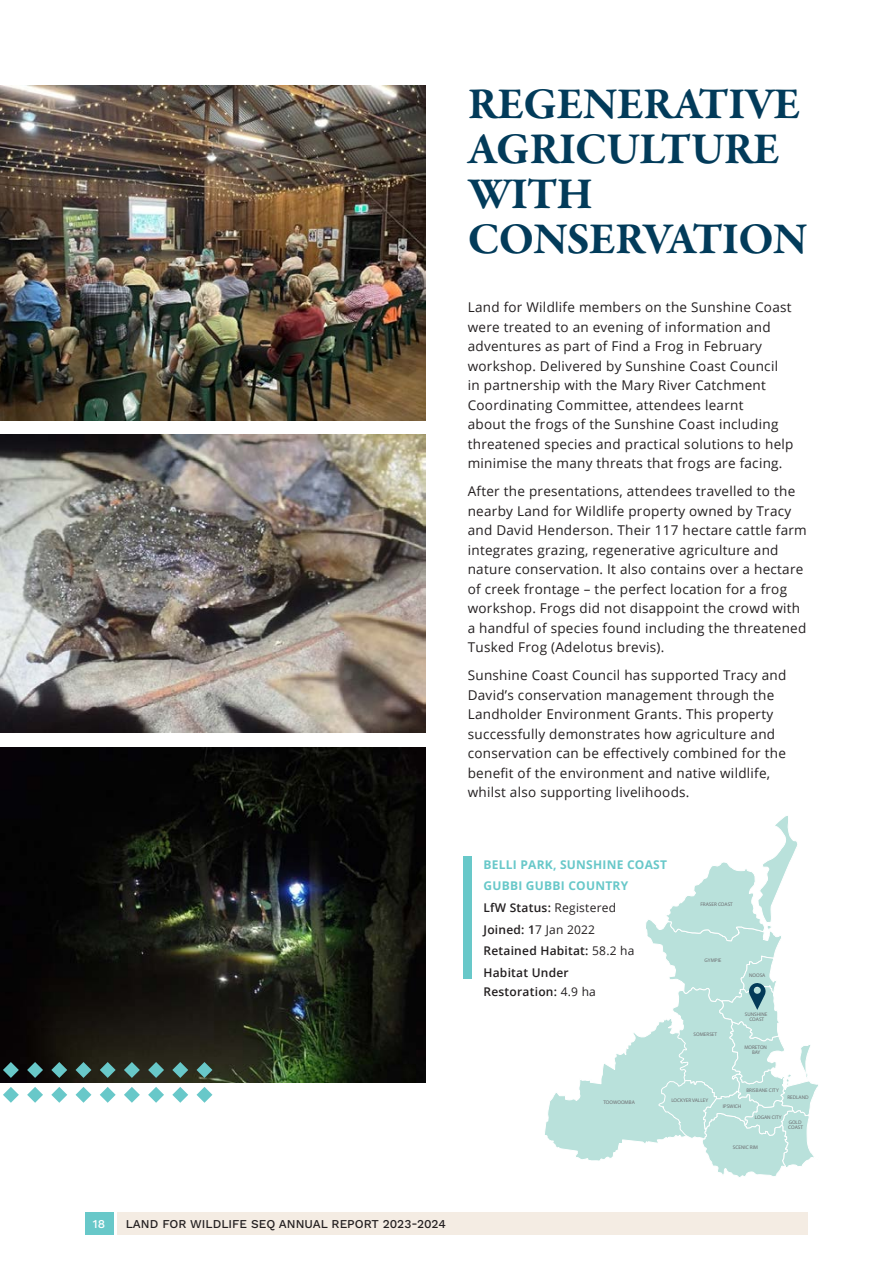
<style>
.page{position:relative;width:893px;height:1263px;background:#fff}
.page>*{position:absolute;margin:0;border:0;box-sizing:border-box;transform-origin:0 0}
.Body_Copy{font:700 45px/45px "Garamond Premr Pro";letter-spacing:-.02em;color:#023b5a}
.BODY_COPY{font:13.5px/19.5px "Open Sans";letter-spacing:.02em;color:#231f20}
.BODY_COPY-2{font:600 12px/19.5px "Open Sans";letter-spacing:.02em;color:#231f20}
.BODY_COPY-3{font:700 12px "Open Sans";letter-spacing:.02em;color:#68c8c9}
.t1{font:12px "Work Sans";color:#231f20}
.t2{font:12px "Work Sans";color:#fff}
.t3{font:5.25px/5.6px "Myriad Pro";color:#6c6d70;text-align:center}
.s1{font-weight:400}
</style>
<div class="page">
<div style="left:85px;top:1212px;width:28px;height:23px;background:#68c8c9"></div>
<div style="left:118px;top:1212px;width:690px;height:23px;background:#f4ece3"></div>
<svg style="left:545px;top:816px;width:273px;height:361px"></svg>
<div style="left:463px;top:856px;width:8px;height:122px;background:#68c8c9"></div>
<img style="left:0;top:85px;width:425px;height:335px">
<img style="left:0;top:747px;width:425px;height:335px">
<img style="left:0;top:434px;width:425px;height:299px">
<svg style="left:148px;top:1087px;width:16px;height:16px"></svg>
<svg style="left:148px;top:1062px;width:16px;height:16px"></svg>
<svg style="left:51px;top:1087px;width:16px;height:16px"></svg>
<svg style="left:51px;top:1062px;width:16px;height:16px"></svg>
<svg style="left:124px;top:1087px;width:16px;height:16px"></svg>
<svg style="left:124px;top:1062px;width:16px;height:16px"></svg>
<svg style="left:27px;top:1087px;width:16px;height:16px"></svg>
<svg style="left:27px;top:1062px;width:16px;height:16px"></svg>
<svg style="left:197px;top:1087px;width:15px;height:16px"></svg>
<svg style="left:197px;top:1062px;width:15px;height:16px"></svg>
<svg style="left:100px;top:1087px;width:16px;height:16px"></svg>
<svg style="left:100px;top:1062px;width:16px;height:16px"></svg>
<svg style="left:3px;top:1087px;width:16px;height:16px"></svg>
<svg style="left:3px;top:1062px;width:16px;height:16px"></svg>
<svg style="left:172px;top:1087px;width:16px;height:16px"></svg>
<svg style="left:172px;top:1062px;width:16px;height:16px"></svg>
<svg style="left:76px;top:1087px;width:15px;height:16px"></svg>
<svg style="left:76px;top:1062px;width:15px;height:16px"></svg>
<p class="Body_Copy" style="left:468px;top:82px;width:341px">REGENERATIVE<br>AGRICULTURE<br>WITH<br>CONSERVATION</p>
<p class="BODY_COPY" style="left:468px;top:297px;width:327px">Land for Wildlife members on the Sunshine Coast were treated to an evening of information and adventures as part of Find a Frog in February workshop. Delivered by Sunshine Coast Council<br>in partnership with the Mary River Catchment Coordinating Committee, attendees learnt<br>about the frogs of the Sunshine Coast including threatened species and practical solutions to help minimise the many threats that frogs are facing.</p>
<p class="BODY_COPY" style="left:468px;top:481px;width:340px">After the presentations, attendees travelled to the nearby Land for Wildlife property owned by Tracy and David Henderson. Their 117 hectare cattle farm integrates grazing, regenerative agriculture and nature conservation. It also contains over a hectare of creek frontage – the perfect location for a frog workshop. Frogs did not disappoint the crowd with a handful of species found including the threatened Tusked Frog (Adelotus brevis).</p>
<p class="BODY_COPY" style="left:468px;top:665px;width:320px">Sunshine Coast Council has supported Tracy and David’s conservation management through the Landholder Environment Grants. This property successfully demonstrates how agriculture and conservation can be effectively combined for the benefit of the environment and native wildlife, whilst also supporting livelihoods.</p>
<p class="BODY_COPY-3" style="left:483px;top:856px;width:185px">BELLI PARK, SUNSHINE COAST</p>
<p class="BODY_COPY-3" style="left:483px;top:878px;width:146px">GUBBI GUBBI COUNTRY</p>
<p class="BODY_COPY-2" style="left:483px;top:898px;width:134px">LfW Status: <span class="s1">Registered</span></p>
<p class="BODY_COPY-2" style="left:483px;top:919px;width:113px">Joined: 1<span class="s1">7 Jan 2022</span></p>
<p class="BODY_COPY-2" style="left:483px;top:941px;width:153px">Retained Habitat: <span class="s1">58.2 ha</span></p>
<p class="BODY_COPY-2" style="left:483px;top:962px;width:114px">Habitat Under<br>Restoration: <span class="s1">4.9 ha</span></p>
<p class="t3" style="left:700px;top:901px;width:34px">FRASER COAST</p>
<p class="t3" style="left:704px;top:957px;width:18px">GYMPIE</p>
<p class="t3" style="left:694px;top:1032px;width:25px">SOMERSET</p>
<p class="t3" style="left:749px;top:973px;width:18px">NOOSA</p>
<p class="t3" style="left:745px;top:1011px;width:24px">SUNSHINE<br>COAST</p>
<p class="t3" style="left:744px;top:1044px;width:24px">MORETON<br>BAY</p>
<p class="t3" style="left:746px;top:1087px;width:34px">BRISBANE CITY</p>
<p class="t3" style="left:603px;top:1099px;width:33px">TOOWOOMBA</p>
<p class="t3" style="left:671px;top:1098px;width:38px">LOCKYER VALLEY</p>
<p class="t3" style="left:723px;top:1104px;width:20px">IPSWICH</p>
<p class="t3" style="left:787px;top:1094px;width:23px">REDLAND</p>
<p class="t3" style="left:755px;top:1114px;width:28px">LOGAN CITY</p>
<p class="t3" style="left:788px;top:1119px;width:16px;text-align:left">GOLD<br>COAST</p>
<p class="t3" style="left:733px;top:1144px;width:27px">SCENIC RIM</p>
<p class="t2" style="left:93px;top:1214px;width:14px">18</p>
<p class="t1" style="left:126px;top:1214px;width:322px">LAND FOR WILDLIFE SEQ ANNUAL REPORT 2023-2024</p>
</div>
